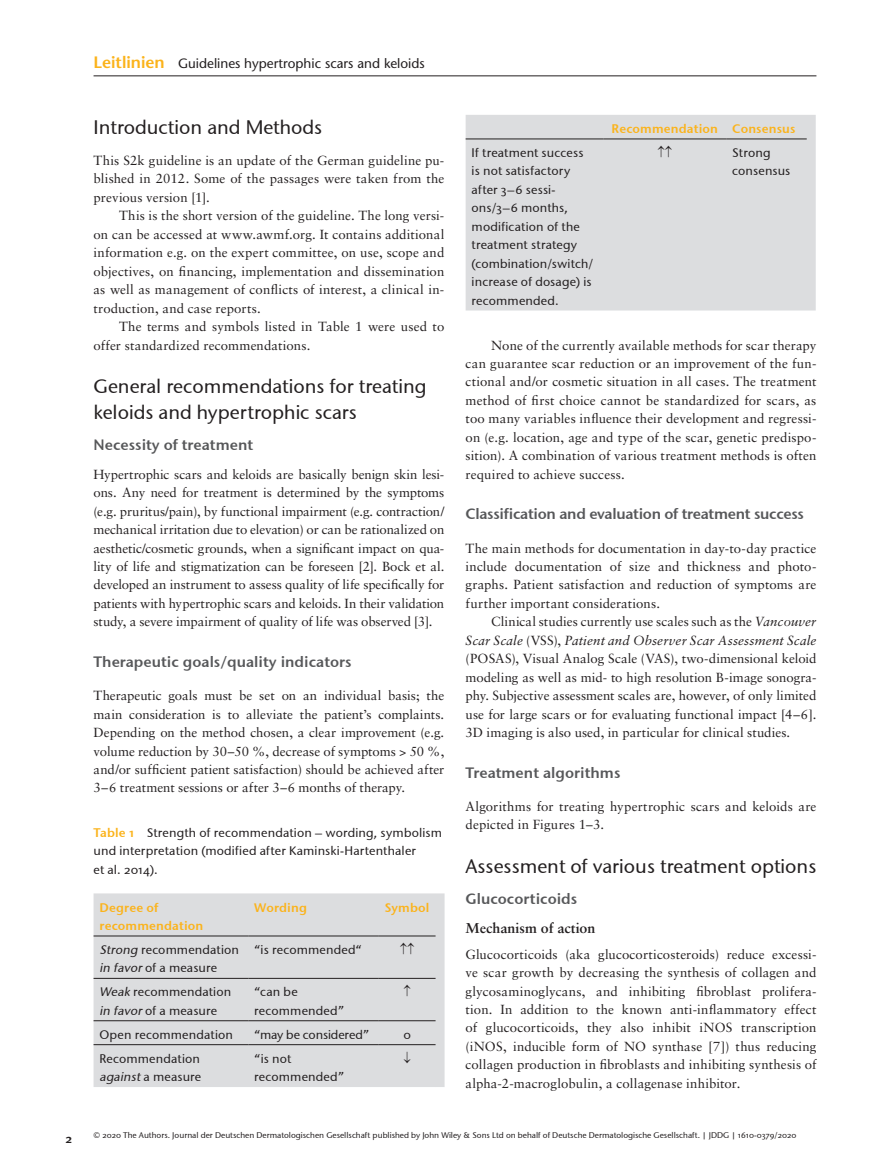
<style>
.page{position:relative;width:893px;height:1174px;background:#fff}
.page>*{position:absolute;margin:0;border:0;box-sizing:border-box;transform-origin:0 0}
.t1{font:19.5px/25.5px "Stone Sans OSITCTT Medium";color:#231f20}
.t2{font:15px "Stone Sans Sem OSITCTT Semi";color:#57585a}
.t3{font:15px "Stone Sans Sem OSITCTT Semi";letter-spacing:-.02em;color:#57585a}
.t4{font:700 14.25px "Sabon";color:#231f20}
.t5{font:13.5px "Stone Sans";color:#231f20}
.t6{font:13.2px/18.5px "Sabon";letter-spacing:.005em;color:#231f20;text-align:justify}
.t7{font:12.45px/18.5px "Stone Sans OSITCTT Medium";letter-spacing:.015em;color:#231f20}
.t8{font:12.45px/18.5px "Stone Sans Sem OSITCTT Semi";letter-spacing:.01em;color:#fbb31b}
.t9{font:12.45px "Stone Sans OSITCTT Medium";letter-spacing:-.01em;color:#231f20}
.t10{font:12.45px "Stone Sans Sem OSITCTT Semi";color:#231f20}
.t11{font:8.25px "Stone Sans OSITCTT Medium";color:#231f20}
.s1{font-weight:600;font-size:16.5px;color:#fbb31b}
.s2{font-family:"Stone Sans Sem OSITCTT Semi";color:#fbb31b}
.s3{font-style:italic}
</style>
<div class="page">
<hr style="left:94px;top:76px;width:722px;height:1px;background:#231f20">
<div style="left:466px;top:115px;width:350px;height:195px;background:#dcdddf"></div>
<hr style="left:466px;top:139px;width:137px;height:1px;background:#231f20">
<hr style="left:603px;top:139px;width:123px;height:1px;background:#231f20">
<hr style="left:726px;top:139px;width:81px;height:1px;background:#231f20">
<div style="left:94px;top:893px;width:351px;height:194px;background:#dcdddf"></div>
<hr style="left:94px;top:935px;width:154px;height:1px;background:#231f20">
<hr style="left:248px;top:935px;width:131px;height:1px;background:#231f20">
<hr style="left:379px;top:935px;width:57px;height:1px;background:#231f20">
<hr style="left:94px;top:978px;width:154px;height:1px;background:#231f20">
<hr style="left:248px;top:978px;width:131px;height:1px;background:#231f20">
<hr style="left:379px;top:978px;width:57px;height:1px;background:#231f20">
<hr style="left:94px;top:1020px;width:154px;height:1px;background:#231f20">
<hr style="left:248px;top:1020px;width:131px;height:1px;background:#231f20">
<hr style="left:379px;top:1020px;width:57px;height:1px;background:#231f20">
<hr style="left:94px;top:1044px;width:154px;height:1px;background:#231f20">
<hr style="left:248px;top:1044px;width:131px;height:1px;background:#231f20">
<hr style="left:379px;top:1044px;width:57px;height:1px;background:#231f20">
<svg style="left:658px;top:146px;width:14px;height:11px"></svg>
<svg style="left:400px;top:942px;width:14px;height:12px"></svg>
<svg style="left:404px;top:985px;width:6px;height:11px"></svg>
<svg style="left:404px;top:1051px;width:6px;height:11px"></svg>
<p class="t5" style="left:94px;top:55px;width:333px"><span class="s1">Leitlinien</span> Guidelines hypertrophic scars and keloids</p>
<h1 class="t1" style="left:94px;top:114px;width:230px">Introduction and Methods</h1>
<p class="t6" style="left:94px;top:151px;width:352px">This S2k guideline is an update of the German guideline pu&shy;blished in 2012. Some of the passages were taken from the previous version [1].</p>
<p class="t6" style="left:94px;top:206px;width:352px;text-indent:26px">This is the short version of the guideline. The long versi&shy;on can be accessed at www.awmf.org. It contains additional information e.g. on the expert committee, on use, scope and objectives, on financing, implementation and dissemination as well as management of conflicts of interest, a clinical in&shy;troduction, and case reports.</p>
<p class="t6" style="left:94px;top:317px;width:352px;text-indent:26px">The terms and symbols listed in Table 1 were used to offer standardized recommendations.</p>
<h1 class="t1" style="left:94px;top:373px;width:335px">General recommendations for treating keloids and hypertrophic scars</h1>
<p class="t2" style="left:94px;top:435px;width:161px">Necessity of treatment</p>
<p class="t6" style="left:94px;top:465px;width:352px">Hypertrophic scars and keloids are basically benign skin lesi&shy;ons. Any need for treatment is determined by the symptoms (e.g. pruritus/pain), by functional impairment (e.g. contraction/ mechanical irritation due to elevation) or can be rationalized on aesthetic/cosmetic grounds, when a significant impact on qua&shy;lity of life and stigmatization can be foreseen [2]. Bock et al. developed an instrument to assess quality of life specifically for patients with hypertrophic scars and keloids. In their validation study, a severe impairment of quality of life was observed [3].</p>
<p class="t2" style="left:94px;top:652px;width:259px">Therapeutic goals/quality indicators</p>
<p class="t6" style="left:94px;top:686px;width:352px">Therapeutic goals must be set on an individual basis; the main consideration is to alleviate the patient’s complaints.<br>Depending on the method chosen, a clear improvement (e.g. volume reduction by 30–50 %, decrease of symptoms &gt; 50 %, and/or sufficient patient satisfaction) should be achieved after 3–6 treatment sessions or after 3–6 months of therapy.</p>
<p class="t7" style="left:94px;top:823px;width:350px"><span class="s2">Table 1</span> Strength of recommendation – wording, symbolism und interpretation (modified after Kaminski-Hartenthaler<br>et al. 2014).</p>
<p class="t8" style="left:100px;top:897px;width:105px">Degree of recommendation</p>
<p class="t8" style="left:254px;top:897px;width:54px">Wording</p>
<p class="t8" style="left:385px;top:897px;width:46px">Symbol</p>
<p class="t7" style="left:100px;top:940px;width:141px"><span class="s3">Strong</span> recommendation <span class="s3">in favor</span>of a measure</p>
<p class="t7" style="left:254px;top:940px;width:109px">“is recommended“</p>
<p class="t7" style="left:100px;top:982px;width:133px"><span class="s3">Weak</span> recommendation <span class="s3">in favor</span>of a measure</p>
<p class="t7" style="left:254px;top:982px;width:91px">“can be recommended”</p>
<p class="t7" style="left:100px;top:1025px;width:135px">Open recommendation</p>
<p class="t9" style="left:254px;top:1026px;width:116px">“may be considered”</p>
<p class="t7" style="left:403px;top:1025px;width:9px">0</p>
<p class="t7" style="left:100px;top:1049px;width:103px">Recommendation <span class="s3">against</span>a measure</p>
<p class="t7" style="left:254px;top:1049px;width:91px">“is not recommended”</p>
<p class="t8" style="left:612px;top:119px;width:185px">Recommendation Consensus</p>
<p class="t7" style="left:472px;top:143px;width:123px">If treatment success is not satisfactory after 3–6 sessi&shy;ons/3–6 months, modification of the treatment strategy (combination/switch/ increase of dosage) is recommended.</p>
<p class="t7" style="left:732px;top:143px;width:60px">Strong consensus</p>
<p class="t6" style="left:466px;top:335px;width:352px;text-indent:26px">None of the currently available methods for scar therapy can guarantee scar reduction or an improvement of the fun&shy;ctional and/or cosmetic situation in all cases. The treatment method of first choice cannot be standardized for scars, as too many variables influence their development and regressi&shy;on (e.g. location, age and type of the scar, genetic predispo&shy;sition). A combination of various treatment methods is often required to achieve success.</p>
<p class="t3" style="left:466px;top:504px;width:340px">Classification and evaluation of treatment success</p>
<p class="t6" style="left:466px;top:538px;width:352px">The main methods for documentation in day-to-day practice include documentation of size and thickness and photo&shy;graphs. Patient satisfaction and reduction of symptoms are further important considerations.</p>
<p class="t6" style="left:466px;top:612px;width:352px;text-indent:26px">Clinical studies currently use scales such as the <span class="s3">Vancouver Scar Scale</span> (VSS), <span class="s3">Patient and Observer Scar Assessment Scale </span>(POSAS), Visual Analog Scale (VAS), two-dimensional keloid modeling as well as mid- to high resolution B-image sonogra&shy;phy. Subjective assessment scales are, however, of only limited use for large scars or for evaluating functional impact [4–6].<br>3D imaging is also used, in particular for clinical studies.</p>
<p class="t2" style="left:466px;top:763px;width:156px">Treatment algorithms</p>
<p class="t6" style="left:466px;top:797px;width:352px">Algorithms for treating hypertrophic scars and keloids are depicted in Figures 1–3.</p>
<h1 class="t1" style="left:466px;top:853px;width:352px">Assessment of various treatment options</h1>
<p class="t2" style="left:466px;top:890px;width:113px">Glucocorticoids</p>
<p class="t4" style="left:466px;top:919px;width:131px">Mechanism of action</p>
<p class="t6" style="left:466px;top:944px;width:352px">Glucocorticoids (aka glucocorticosteroids) reduce excessi&shy;ve scar growth by decreasing the synthesis of collagen and glycosaminoglycans, and inhibiting fibroblast prolifera&shy;tion. In addition to the known anti-inflammatory effect of glucocorticoids, they also inhibit iNOS transcription (iNOS, inducible form of NO synthase [7]) thus reducing collagen production in fibroblasts and inhibiting synthesis of alpha-2-macroglobulin, a collagenase inhibitor.</p>
<p class="t10" style="left:65px;top:1131px;width:8px">2</p>
<p class="t11" style="left:94px;top:1130px;width:704px">© 2020 The Authors. Journal der Deutschen Dermatologischen Gesellschaft published by John Wiley &amp; Sons Ltd on behalf of Deutsche Dermatologische Gesellschaft. | JDDG | 1610-0379/2020</p>
</div>
